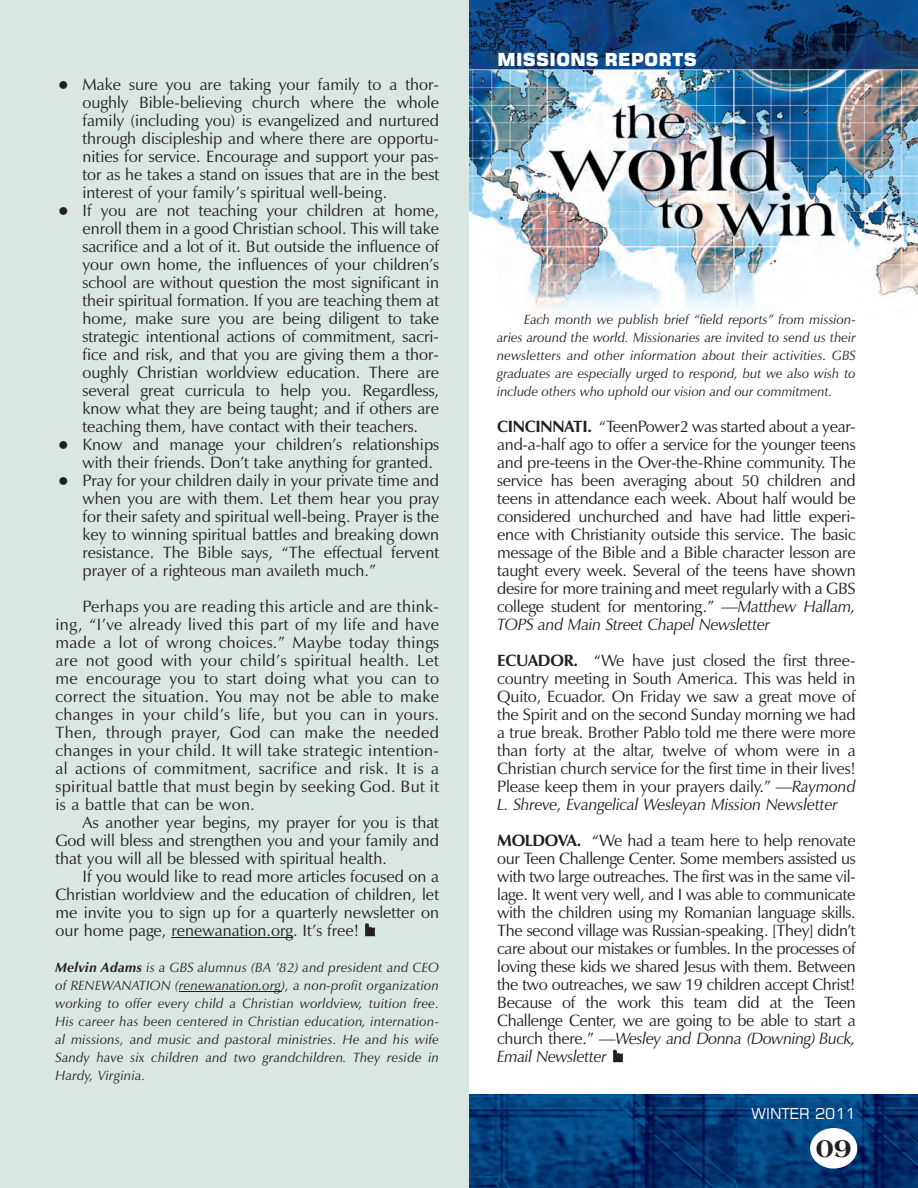
<style>
.page{position:relative;width:918px;height:1188px;background:#fff}
.page>*{position:absolute;margin:0;border:0;box-sizing:border-box;transform-origin:0 0}
.t1{font:800 27px "Americana BT";color:#231f20}
.t2{font:18px "Square 721 Blk";color:#fff}
.t3{font:16.5px/18px "Zapf Humanist 601 BT";color:#231f20;text-align:justify}
.t4{font:15px "Square 721 BT";color:#fff}
.t5{font:italic 13.5px/18px "Zapf Humanist 601 BT";letter-spacing:.01em;color:#231f20;text-align:justify}
.s1{font-size:27px}
.s2{font-weight:700}
.s3{font-style:italic}
</style>
<div class="page">
<div style="left:0;top:0;width:470px;height:1188px;background:#d9e6e2"></div>
<img style="left:469px;top:1093px;width:449px;height:95px">
<svg style="left:469px;top:1094px;width:264px;height:94px"></svg>
<div style="left:810px;top:1128px;width:47px;height:41px;background:#fff;border-radius:50%"></div>
<svg style="left:469px;top:0;width:449px;height:1093px"></svg>
<svg style="left:612px;top:1050px;width:12px;height:13px"></svg>
<hr style="left:171px;top:938px;width:122px;height:1px;background:#231f20">
<hr style="left:179px;top:992px;width:102px;height:1px;background:#231f20">
<svg style="left:364px;top:924px;width:11px;height:12px"></svg>
<p class="t3" style="left:82px;top:77px;width:358px;text-indent:-27px"><span class="s1">•</span> Make sure you are taking your family to a thor&shy;oughly Bible-believing church where the whole family (including you) is evangelized and nurtured through discipleship and where there are opportu&shy;nities for service. Encourage and support your pas&shy;tor as he takes a stand on issues that are in the best interest of your family’s spiritual well-being.</p>
<p class="t3" style="left:82px;top:203px;width:358px;text-indent:-27px"><span class="s1">•</span> If you are not teaching your children at home, enroll them in a good Christian school. This will take sacrifice and a lot of it. But outside the influence of your own home, the influences of your children’s school are without question the most significant in their spiritual formation. If you are teaching them at home, make sure you are being diligent to take strategic intentional actions of commitment, sacri&shy;fice and risk, and that you are giving them a thor&shy;oughly Christian worldview education. There are several great curricula to help you. Regardless, know what they are being taught; and if others are teaching them, have contact with their teachers.</p>
<p class="t3" style="left:82px;top:437px;width:358px;text-indent:-27px"><span class="s1">•</span> Know and manage your children’s relationships with their friends. Don’t take anything for granted.</p>
<p class="t3" style="left:82px;top:473px;width:358px;text-indent:-27px"><span class="s1">•</span> Pray for your children daily in your private time and when you are with them. Let them hear you pray for their safety and spiritual well-being. Prayer is the key to winning spiritual battles and breaking down resistance. The Bible says, “The effectual fervent prayer of a righteous man availeth much.”</p>
<p class="t3" style="left:56px;top:599px;width:385px;text-indent:27px">Perhaps you are reading this article and are think&shy;ing, “I’ve already lived this part of my life and have made a lot of wrong choices.” Maybe today things are not good with your child’s spiritual health. Let me encourage you to start doing what you can to correct the situation. You may not be able to make changes in your child’s life, but you can in yours.<br>Then, through prayer, God can make the needed changes in your child. It will take strategic intention&shy;al actions of commitment, sacrifice and risk. It is a spiritual battle that must begin by seeking God. But it is a battle that can be won.</p>
<p class="t3" style="left:56px;top:815px;width:385px;text-indent:27px">As another year begins, my prayer for you is that God will bless and strengthen you and your family and that you will all be blessed with spiritual health.</p>
<p class="t3" style="left:55px;top:869px;width:385px;text-indent:27px">If you would like to read more articles focused on a Christian worldview and the education of children, let me invite you to sign up for a quarterly newsletter on our home page, renewanation.org. It’s free!</p>
<p class="t5" style="left:55px;top:960px;width:385px"><span class="s2">Melvin Adams</span> is a GBS alumnus (BA ’82) and president and CEO of RENEWANATION (renewanation.org), a non-profit organization working to offer every child a Christian worldview, tuition free.<br>His career has been centered in Christian education, internation&shy;al missions, and music and pastoral ministries. He and his wife Sandy have six children and two grandchildren. They reside in Hardy, Virginia.</p>
<p class="t2" style="left:497px;top:53px;width:201px">MISSIONS REPORTS</p>
<p class="t5" style="left:497px;top:312px;width:360px;text-indent:27px">Each month we publish brief “field reports” from mission&shy;aries around the world. Missionaries are invited to send us their newsletters and other information about their activities. GBS graduates are especially urged to respond, but we also wish to include others who uphold our vision and our commitment.</p>
<p class="t3" style="left:497px;top:419px;width:360px"><span class="s2">CINCINNATI.</span> “TeenPower2 was started about a year&shy;and-a-half ago to offer a service for the younger teens and pre-teens in the Over-the-Rhine community. The service has been averaging about 50 children and teens in attendance each week. About half would be considered unchurched and have had little experi&shy;ence with Christianity outside this service. The basic message of the Bible and a Bible character lesson are taught every week. Several of the teens have shown desire for more training and meet regularly with a GBS college student for mentoring.” —<span class="s3">Matthew Hallam, TOPS and Main Street Chapel Newsletter</span></p>
<p class="t3" style="left:497px;top:653px;width:360px"><span class="s2">ECUADOR.</span> “We have just closed the first three&shy;country meeting in South America. This was held in Quito, Ecuador. On Friday we saw a great move of the Spirit and on the second Sunday morning we had a true break. Brother Pablo told me there were more than forty at the altar, twelve of whom were in a Christian church service for the first time in their lives!<br>Please keep them in your prayers daily.” —<span class="s3">Raymond L. Shreve, Evangelical Wesleyan Mission Newsletter</span></p>
<p class="t3" style="left:497px;top:833px;width:360px"><span class="s2">MOLDOVA.</span> “We had a team here to help renovate our Teen Challenge Center. Some members assisted us with two large outreaches. The first was in the same vil&shy;lage. It went very well, and I was able to communicate with the children using my Romanian language skills.<br>The second village was Russian-speaking. [They] didn’t care about our mistakes or fumbles. In the processes of loving these kids we shared Jesus with them. Between the two outreaches, we saw 19 children accept Christ!<br>Because of the work this team did at the Teen Challenge Center, we are going to be able to start a church there.” —<span class="s3">Wesley and Donna (Downing) Buck, Email Newsletter</span></p>
<p class="t4" style="left:751px;top:1108px;width:106px">WINTER 2011</p>
<h1 class="t1" style="left:816px;top:1137px;width:37px">09</h1>
</div>
